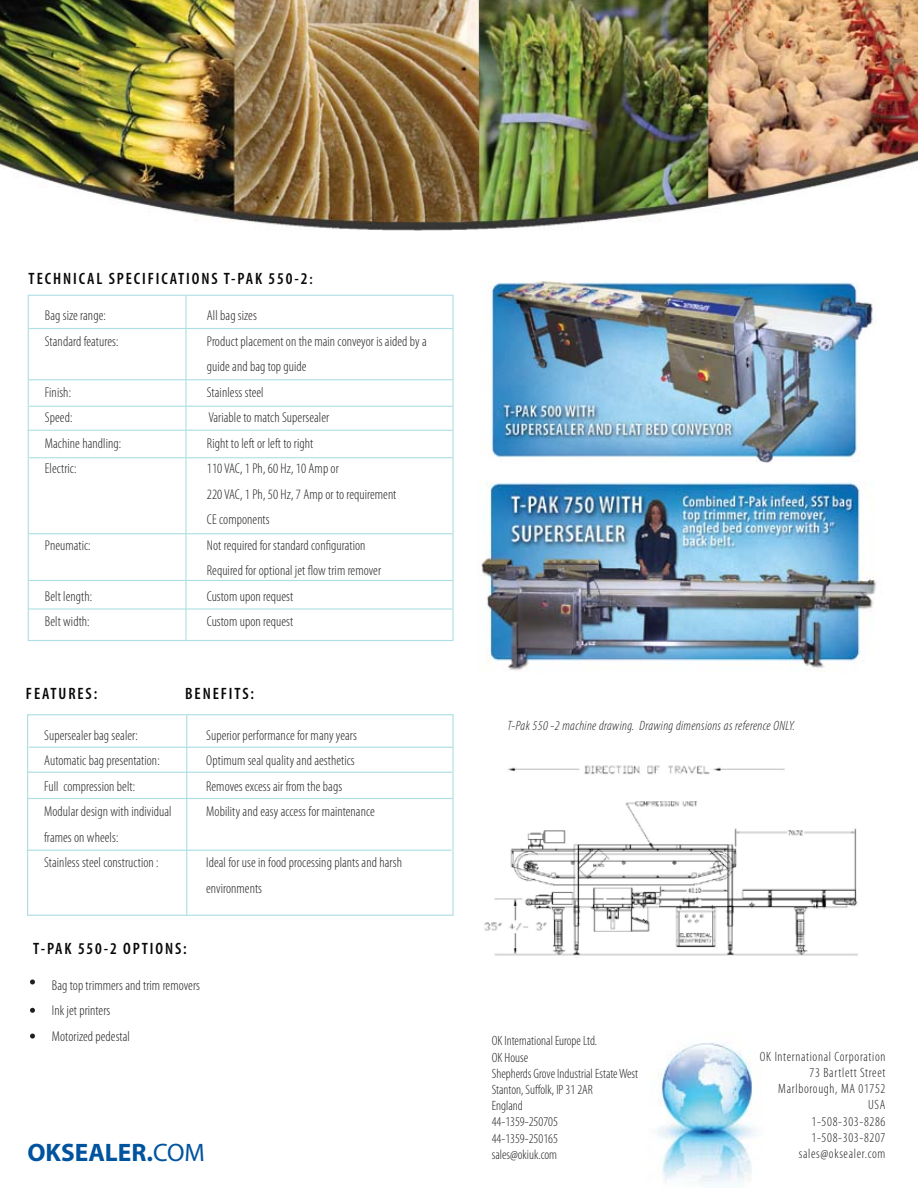
<style>
.page{position:relative;width:918px;height:1188px;background:#fff}
.page>*{position:absolute;margin:0;border:0;box-sizing:border-box;transform-origin:0 0}
.t1{font:700 25.35px "Myriad";color:#00539f}
.t2{font:600 condensed 16.5px "Myriad Pro";letter-spacing:.115em;color:#080808}
.t3{font:300 condensed 14.25px/25.5px "Myriad Pro";letter-spacing:.005em;color:#231f21}
.t4{font:300 condensed 13.5px/16.2px "Myriad Pro";color:#231f20}
.t5{font:300 condensed 13.5px/16.2px "Myriad Pro";letter-spacing:.05em;color:#231f20;text-align:right}
.t6{font:italic 300 condensed 13.5px "Myriad Pro";letter-spacing:.025em;color:#231f21}
.s1{font-size:15px}
.s2{font-weight:400}
</style>
<div class="page">
<img style="left:449px;top:765px;width:409px;height:191px">
<img style="left:657px;top:1043px;width:99px;height:141px">
<div style="left:27px;top:714px;width:427px;height:202px;border:1px solid #aedfe4"></div>
<hr style="left:186px;top:715px;width:1px;height:200px;background:#aedfe4">
<hr style="left:29px;top:747px;width:424px;height:1px;background:#aedfe4">
<hr style="left:28px;top:798px;width:425px;height:1px;background:#aedfe4">
<hr style="left:27px;top:850px;width:424px;height:1px;background:#aedfe4">
<hr style="left:27px;top:772px;width:425px;height:1px;background:#aedfe4">
<svg style="left:30px;top:980px;width:5px;height:4px"></svg>
<svg style="left:30px;top:1008px;width:5px;height:5px"></svg>
<svg style="left:30px;top:1034px;width:5px;height:5px"></svg>
<div style="left:28px;top:295px;width:426px;height:346px;border:1px solid #aedfe4"></div>
<hr style="left:185px;top:296px;width:2px;height:344px;background:#aedfe4">
<hr style="left:29px;top:457px;width:424px;height:1px;background:#aedfe4">
<hr style="left:29px;top:379px;width:424px;height:1px;background:#aedfe4">
<hr style="left:29px;top:328px;width:424px;height:1px;background:#aedfe4">
<hr style="left:29px;top:406px;width:424px;height:1px;background:#aedfe4">
<hr style="left:28px;top:430px;width:425px;height:1px;background:#aedfe4">
<hr style="left:28px;top:580px;width:425px;height:1px;background:#aedfe4">
<hr style="left:28px;top:533px;width:425px;height:1px;background:#aedfe4">
<hr style="left:28px;top:608px;width:424px;height:2px;background:#aedfe4">
<img style="left:491px;top:281px;width:385px;height:182px">
<img style="left:481px;top:482px;width:395px;height:189px">
<img style="left:0;top:0;width:918px;height:231px">
<p class="t2" style="left:29px;top:270px;width:285px">TECHNICAL SPECIFICATIONS T-PAK 550-2<span class="s1">:</span></p>
<p class="t3" style="left:45px;top:303px;width:63px">Bag size range:</p>
<p class="t3" style="left:207px;top:303px;width:51px">All bag sizes</p>
<p class="t3" style="left:45px;top:329px;width:75px">Standard features:</p>
<p class="t3" style="left:207px;top:329px;width:221px">Product placement on the main conveyor is aided by a guide and bag top guide</p>
<p class="t3" style="left:45px;top:380px;width:28px">Finish:</p>
<p class="t3" style="left:207px;top:380px;width:58px">Stainless steel</p>
<p class="t3" style="left:45px;top:405px;width:29px">Speed:</p>
<p class="t3" style="left:208px;top:405px;width:122px">Variable to match Supersealer</p>
<p class="t3" style="left:45px;top:431px;width:78px">Machine handling:</p>
<p class="t3" style="left:207px;top:431px;width:108px">Right to left or left to right</p>
<p class="t3" style="left:45px;top:456px;width:33px">Electric:</p>
<p class="t3" style="left:207px;top:456px;width:191px">110 VAC, 1 Ph, 60 Hz, 10 Amp or<br>220 VAC, 1 Ph, 50 Hz, 7 Amp or to requirement<br>CE components</p>
<p class="t3" style="left:45px;top:533px;width:47px">Pneumatic:</p>
<p class="t3" style="left:207px;top:533px;width:176px">Not required for standard configuration<br>Required for optional jet flow trim remover</p>
<p class="t3" style="left:45px;top:584px;width:49px">Belt length:</p>
<p class="t3" style="left:207px;top:584px;width:88px">Custom upon request</p>
<p class="t3" style="left:45px;top:609px;width:46px">Belt width:</p>
<p class="t3" style="left:207px;top:609px;width:88px">Custom upon request</p>
<p class="t2" style="left:26px;top:685px;width:73px">FEATURES:</p>
<p class="t2" style="left:185px;top:685px;width:70px">BENEFITS:</p>
<p class="t3" style="left:44px;top:723px;width:95px">Supersealer bag sealer:</p>
<p class="t3" style="left:206px;top:723px;width:152px">Superior performance for many years</p>
<p class="t3" style="left:44px;top:748px;width:117px">Automatic bag presentation:</p>
<p class="t3" style="left:206px;top:748px;width:150px">Optimum seal quality and aesthetics</p>
<p class="t3" style="left:44px;top:774px;width:93px">Full compression belt:</p>
<p class="t3" style="left:206px;top:774px;width:138px">Removes excess air from the bags</p>
<p class="t3" style="left:44px;top:799px;width:129px">Modular design with individual</p>
<p class="t3" style="left:206px;top:799px;width:170px">Mobility and easy access for maintenance</p>
<p class="t3" style="left:44px;top:825px;width:116px">frames on wheels:<br>Stainless steel construction :</p>
<p class="t3" style="left:206px;top:850px;width:197px">Ideal for use in food processing plants and harsh environments</p>
<p class="t2" style="left:33px;top:940px;width:155px">T-PAK 550-2 OPTIONS:</p>
<p class="t3" style="left:52px;top:973px;width:150px">Bag top trimmers and trim removers<br>Ink jet printers<br>Motorized pedestal</p>
<p class="t1" style="left:27px;top:1139px;width:179px">OKSEALER.<span class="s2">COM</span></p>
<p class="t6" style="left:507px;top:719px;width:289px">T-Pak 550 -2 machine drawing. Drawing dimensions as reference ONLY.</p>
<p class="t4" style="left:492px;top:1033px;width:148px">OK International Europe Ltd.<br>OK House<br>Shepherds Grove Industrial Estate West<br>Stanton, Suffolk, IP 31 2AR<br>England<br>44-1359-250705<br>44-1359-250165<br>sales@okiuk.com</p>
<p class="t5" style="left:760px;top:1048px;width:127px">OK International Corporation<br>73 Bartlett Street<br>Marlborough, MA 01752<br>USA<br>1-508-303-8286<br>1-508-303-8207 sales@oksealer.com</p>
</div>
